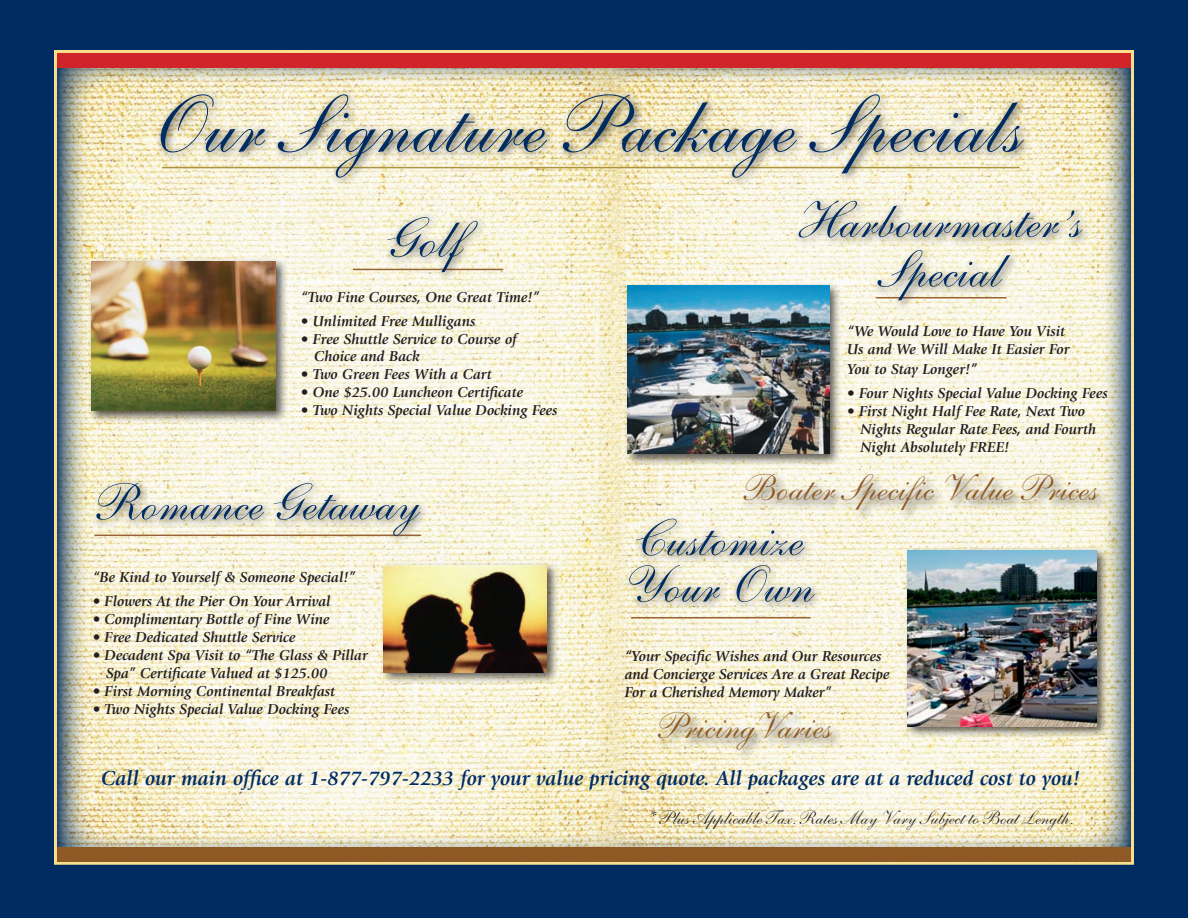
<style>
.page{position:relative;width:1188px;height:918px;background:#002c62}
.page>*{position:absolute;margin:0;border:0;box-sizing:border-box;transform-origin:0 0}
.t1{font:82.5px "Shelley Andante Script";color:#002c62}
.t2{font:57px "Shelley Andante Script";color:#002c62}
.t3{font:52.5px "Shelley Andante Script";color:#002c62}
.t4{font:37.5px "Shelley Andante Script";color:#8f5926}
.t5{font:italic 700 21px "Giovanni";color:#002c62}
.t6{font:19.5px "Shelley Andante Script";color:#231f20}
.t7{font:italic 700 15px "Giovanni";color:#231f20}
</style>
<div class="page">
<img style="left:626px;top:52px;width:506px;height:812px">
<img style="left:56px;top:52px;width:570px;height:812px">
<div style="left:57px;top:53px;width:1074px;height:15px;background:#d1232a"></div>
<div style="left:57px;top:847px;width:1074px;height:15px;background:#8f5926"></div>
<div style="left:155px;top:88px;width:878px;height:100px;background:#231f20;opacity:.75"></div>
<hr style="left:353px;top:269px;width:150px;height:1px;background:#986433">
<div style="left:383px;top:211px;width:104px;height:70px;background:#231f20;opacity:.75"></div>
<div style="left:88px;top:257px;width:200px;height:166px;background:#231f20;opacity:.75"></div>
<img style="left:91px;top:261px;width:185px;height:150px">
<div style="left:380px;top:562px;width:179px;height:123px;background:#231f20;opacity:.75"></div>
<img style="left:384px;top:566px;width:163px;height:106px">
<div style="left:624px;top:513px;width:200px;height:100px;background:#231f20;opacity:.75"></div>
<hr style="left:631px;top:617px;width:180px;height:1px;background:#986433">
<div style="left:91px;top:477px;width:338px;height:69px;background:#231f20;opacity:.75"></div>
<div style="left:741px;top:471px;width:368px;height:52px;background:#231f20;opacity:.75"></div>
<div style="left:655px;top:709px;width:189px;height:53px;background:#231f20;opacity:.75"></div>
<div style="left:904px;top:547px;width:205px;height:192px;background:#231f20;opacity:.75"></div>
<img style="left:908px;top:550px;width:189px;height:176px">
<div style="left:624px;top:281px;width:218px;height:186px;background:#231f20;opacity:.75"></div>
<img style="left:628px;top:285px;width:201px;height:169px">
<div style="left:793px;top:195px;width:299px;height:116px;background:#231f20;opacity:.75"></div>
<p class="t1" style="left:136px;top:78px;width:875px">Our Signature Package Specials</p>
<p class="t2" style="left:378px;top:205px;width:77px">Golf</p>
<p class="t3" style="left:790px;top:190px;width:284px">Harbourmaster’s</p>
<p class="t3" style="left:870px;top:239px;width:124px">Special</p>
<p class="t7" style="left:301px;top:289px;width:240px">“Two Fine Courses, One Great Time!”</p>
<p class="t7" style="left:301px;top:313px;width:176px">• Unlimited Free Mulligans</p>
<p class="t7" style="left:301px;top:331px;width:218px">• Free Shuttle Service to Course of</p>
<p class="t7" style="left:314px;top:348px;width:107px">Choice and Back</p>
<p class="t7" style="left:301px;top:366px;width:192px">• Two Green Fees With a Cart</p>
<p class="t7" style="left:301px;top:384px;width:224px">• One $25.00 Luncheon Certificate</p>
<p class="t7" style="left:301px;top:402px;width:258px">• Two Nights Special Value Docking Fees</p>
<p class="t7" style="left:847px;top:323px;width:220px">“We Would Love to Have You Visit</p>
<p class="t7" style="left:847px;top:341px;width:224px">Us and We Will Make It Easier For</p>
<p class="t7" style="left:847px;top:361px;width:132px">You to Stay Longer!”</p>
<p class="t7" style="left:847px;top:385px;width:262px">• Four Nights Special Value Docking Fees</p>
<p class="t7" style="left:847px;top:403px;width:239px">• First Night Half Fee Rate, Next Two</p>
<p class="t7" style="left:860px;top:421px;width:237px">Nights Regular Rate Fees, and Fourth</p>
<p class="t7" style="left:860px;top:439px;width:151px">Night Absolutely FREE!</p>
<p class="t3" style="left:89px;top:472px;width:324px">Romance Getaway</p>
<p class="t4" style="left:737px;top:467px;width:356px">Boater Specific Value Prices</p>
<p class="t3" style="left:629px;top:508px;width:168px">Customize</p>
<p class="t3" style="left:618px;top:554px;width:189px">Your Own</p>
<p class="t7" style="left:93px;top:569px;width:265px">“Be Kind to Yourself &amp; Someone Special!”</p>
<p class="t7" style="left:93px;top:593px;width:240px">• Flowers At the Pier On Your Arrival</p>
<p class="t7" style="left:93px;top:611px;width:238px">• Complimentary Bottle of Fine Wine</p>
<p class="t7" style="left:93px;top:629px;width:204px">• Free Dedicated Shuttle Service</p>
<p class="t7" style="left:93px;top:647px;width:277px">• Decadent Spa Visit to “The Glass &amp; Pillar</p>
<p class="t7" style="left:106px;top:665px;width:223px">Spa” Certificate Valued at $125.00</p>
<p class="t7" style="left:93px;top:683px;width:244px">• First Morning Continental Breakfast</p>
<p class="t7" style="left:93px;top:701px;width:258px">• Two Nights Special Value Docking Fees</p>
<p class="t7" style="left:625px;top:647px;width:258px">“Your Specific Wishes and Our Resources</p>
<p class="t7" style="left:625px;top:665px;width:266px">and Concierge Services Are a Great Recipe</p>
<p class="t7" style="left:625px;top:683px;width:208px">For a Cherished Memory Maker”</p>
<p class="t4" style="left:651px;top:704px;width:176px">PricingVaries</p>
<p class="t5" style="left:101px;top:766px;width:981px">Call our main office at 1-877-797-2233 for your value pricing quote. All packages are at a reduced cost to you!</p>
<p class="t6" style="left:644px;top:807px;width:427px">* Plus Applicable Tax. Rates May Vary Subject to Boat Length.</p>
</div>
